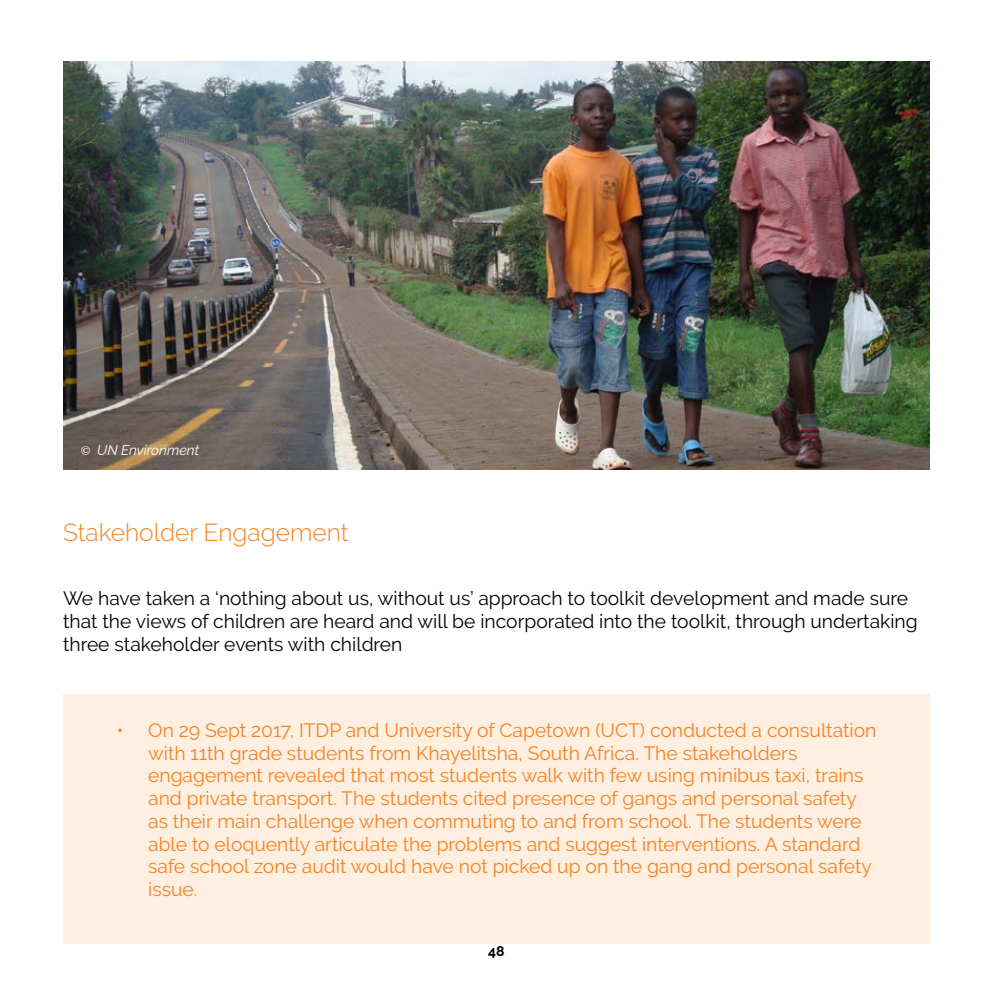
<style>
.page{position:relative;width:993px;height:993px;background:#fff}
.page>*{position:absolute;margin:0;border:0;box-sizing:border-box;transform-origin:0 0}
.t1{font:300 24.5px "Raleway";color:#f58220}
.t2{font:19.25px/22.8px "Raleway";color:#f58220}
.t3{font:19.25px/22.8px "Raleway";color:#000}
.t4{font:italic 14px "Raleway";color:#fff}
.t5{font:700 14px "Raleway";color:#000}
.s1{font-family:"Minion Pro"}
</style>
<div class="page">
<img style="left:63px;top:61px;width:866px;height:409px">
<div style="left:63px;top:694px;width:866px;height:249px;background:#ffefe1"></div>
<p class="t4" style="left:80px;top:442px;width:120px"><span class="s1">©</span> UN Environment</p>
<p class="t1" style="left:63px;top:518px;width:287px">Stakeholder Engagement</p>
<p class="t3" style="left:63px;top:587px;width:855px">We have taken a ‘nothing about us, without us’ approach to toolkit development and made sure that the views of children are heard and will be incorporated into the toolkit, through undertaking three stakeholder events with children</p>
<p class="t2" style="left:148px;top:718px;width:729px;text-indent:-31px">• ●On 29 Sept 2017, ITDP and University of Capetown (UCT) conducted a consultation with 11th grade students from Khayelitsha, South Africa. The stakeholders engagement revealed that most students walk with few using minibus taxi, trains and private transport. The students cited presence of gangs and personal safety as their main challenge when commuting to and from school. The students were able to eloquently articulate the problems and suggest interventions. A standard safe school zone audit would have not picked up on the gang and personal safety issue.</p>
<p class="t5" style="left:488px;top:942px;width:18px">48</p>
</div>
